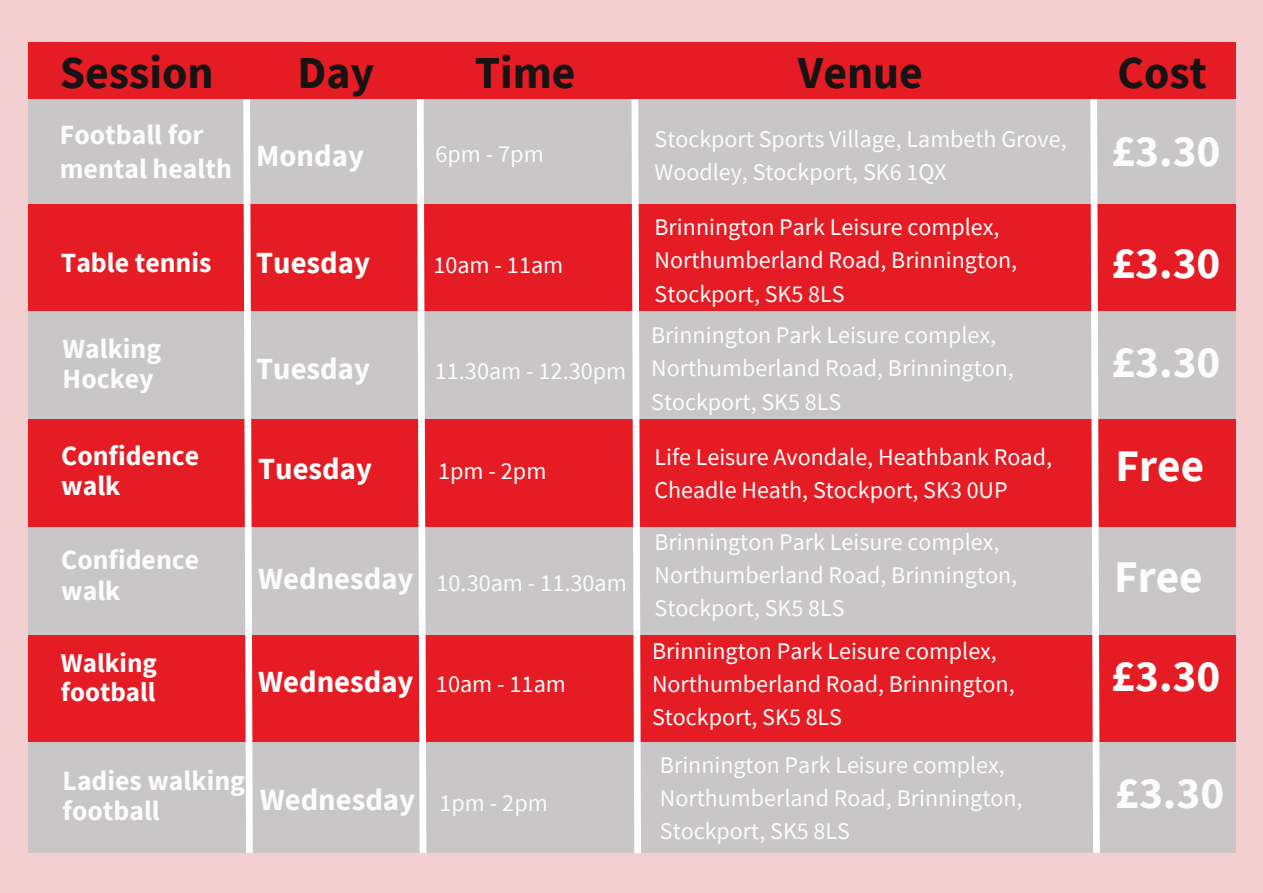
<style>
.page{position:relative;width:1263px;height:893px;background:#f3cfd1}
.page>*{position:absolute;margin:0;border:0;box-sizing:border-box;transform-origin:0 0}
.t1{font:700 45.67px "Source Sans Pro";color:#171314}
.t2{font:700 45.22px/98.8px "Source Sans Pro";color:#fcfcfc}
.t3{font:700 30.67px "Source Sans Pro";color:#fcfcfc}
.t4{font:700 27.75px/30.4px "Source Sans Pro";color:#fcfcfc}
.t5{font:700 27px/29.2px "Source Sans Pro";color:#fcfcfc}
.t6{font:24.22px "Source Sans Pro";color:#fcfcfc}
.t7{font:24px/33.2px "Source Sans Pro";color:#fcfcfc}
</style>
<div class="page">
<div style="left:28px;top:94px;width:1207px;height:110px;background:#c8c6c7"></div>
<div style="left:28px;top:204px;width:1207px;height:110px;background:#e51c23"></div>
<div style="left:28px;top:312px;width:1207px;height:110px;background:#c8c6c7"></div>
<div style="left:28px;top:420px;width:1207px;height:110px;background:#e51c23"></div>
<div style="left:28px;top:527px;width:1207px;height:110px;background:#c8c6c7"></div>
<div style="left:28px;top:635px;width:1207px;height:110px;background:#e51c23"></div>
<div style="left:28px;top:743px;width:1207px;height:110px;background:#c8c6c7"></div>
<svg style="left:240px;top:99px;width:16px;height:754px"></svg>
<svg style="left:1087px;top:99px;width:16px;height:754px"></svg>
<svg style="left:628px;top:99px;width:16px;height:754px"></svg>
<svg style="left:413px;top:99px;width:17px;height:754px"></svg>
<div style="left:28px;top:42px;width:1207px;height:57px;background:#e51c23"></div>
<h1 class="t1" style="left:60px;top:41px;width:155px">Session</h1>
<h1 class="t1" style="left:297px;top:41px;width:78px">Day</h1>
<h1 class="t1" style="left:475px;top:42px;width:102px">Time</h1>
<h1 class="t1" style="left:798px;top:42px;width:126px">Venue</h1>
<h1 class="t1" style="left:1117px;top:42px;width:91px">Cost</h1>
<p class="t4" style="left:60px;top:117px;width:174px;line-height:34.9px">Football for mental health</p>
<p class="t7" style="left:654px;top:122px;width:414px">Stockport Sports Village, Lambeth Grove,<br>Woodley, Stockport, SK6 1QX</p>
<p class="t3" style="left:256px;top:135px;width:109px">Monday</p>
<h2 class="t2" style="left:1111px;top:101px;width:111px">£3.30</h2>
<p class="t6" style="left:435px;top:139px;width:110px">6pm - 7pm</p>
<p class="t4" style="left:61px;top:247px;width:152px">Table tennis</p>
<p class="t3" style="left:256px;top:242px;width:115px">Tuesday</p>
<p class="t6" style="left:433px;top:250px;width:132px">10am - 11am</p>
<p class="t4" style="left:63px;top:333px;width:100px">Walking<br>Hockey</p>
<p class="t4" style="left:61px;top:440px;width:140px">Confidence walk</p>
<p class="t4" style="left:61px;top:544px;width:140px">Confidence walk</p>
<p class="t5" style="left:61px;top:648px;width:98px">Walking football</p>
<p class="t3" style="left:256px;top:348px;width:115px">Tuesday</p>
<p class="t3" style="left:258px;top:448px;width:115px">Tuesday</p>
<p class="t6" style="left:435px;top:356px;width:193px">11.30am - 12.30pm</p>
<p class="t6" style="left:438px;top:455px;width:110px">1pm - 2pm</p>
<p class="t3" style="left:258px;top:558px;width:157px">Wednesday</p>
<p class="t6" style="left:436px;top:567px;width:192px">10.30am - 11.30am</p>
<p class="t3" style="left:258px;top:660px;width:157px">Wednesday</p>
<p class="t6" style="left:436px;top:668px;width:132px">10am - 11am</p>
<p class="t7" style="left:654px;top:210px;width:364px">Brinnington Park Leisure complex,<br>Northumberland Road, Brinnington,<br>Stockport, SK5 8LS</p>
<p class="t7" style="left:651px;top:318px;width:364px">Brinnington Park Leisure complex,<br>Northumberland Road, Brinnington,<br>Stockport, SK5 8LS</p>
<p class="t7" style="left:654px;top:440px;width:399px">Life Leisure Avondale, Heathbank Road,<br>Cheadle Heath, Stockport, SK3 0UP</p>
<p class="t7" style="left:654px;top:525px;width:364px">Brinnington Park Leisure complex,<br>Northumberland Road, Brinnington,<br>Stockport, SK5 8LS</p>
<p class="t7" style="left:652px;top:634px;width:364px">Brinnington Park Leisure complex,<br>Northumberland Road, Brinnington,<br>Stockport, SK5 8LS</p>
<h2 class="t2" style="left:1111px;top:213px;width:111px">£3.30 £3.30</h2>
<h2 class="t2" style="left:1115px;top:415px;width:90px">Free</h2>
<h2 class="t2" style="left:1114px;top:527px;width:90px">Free</h2>
<h2 class="t2" style="left:1111px;top:626px;width:111px">£3.30</h2>
<p class="t4" style="left:63px;top:765px;width:184px">Ladies walking football</p>
<p class="t7" style="left:660px;top:748px;width:364px">Brinnington Park Leisure complex,<br>Northumberland Road, Brinnington,<br>Stockport, SK5 8LS</p>
<p class="t3" style="left:260px;top:779px;width:157px">Wednesday</p>
<h2 class="t2" style="left:1115px;top:742px;width:111px">£3.30</h2>
<p class="t6" style="left:439px;top:787px;width:110px">1pm - 2pm</p>
</div>
